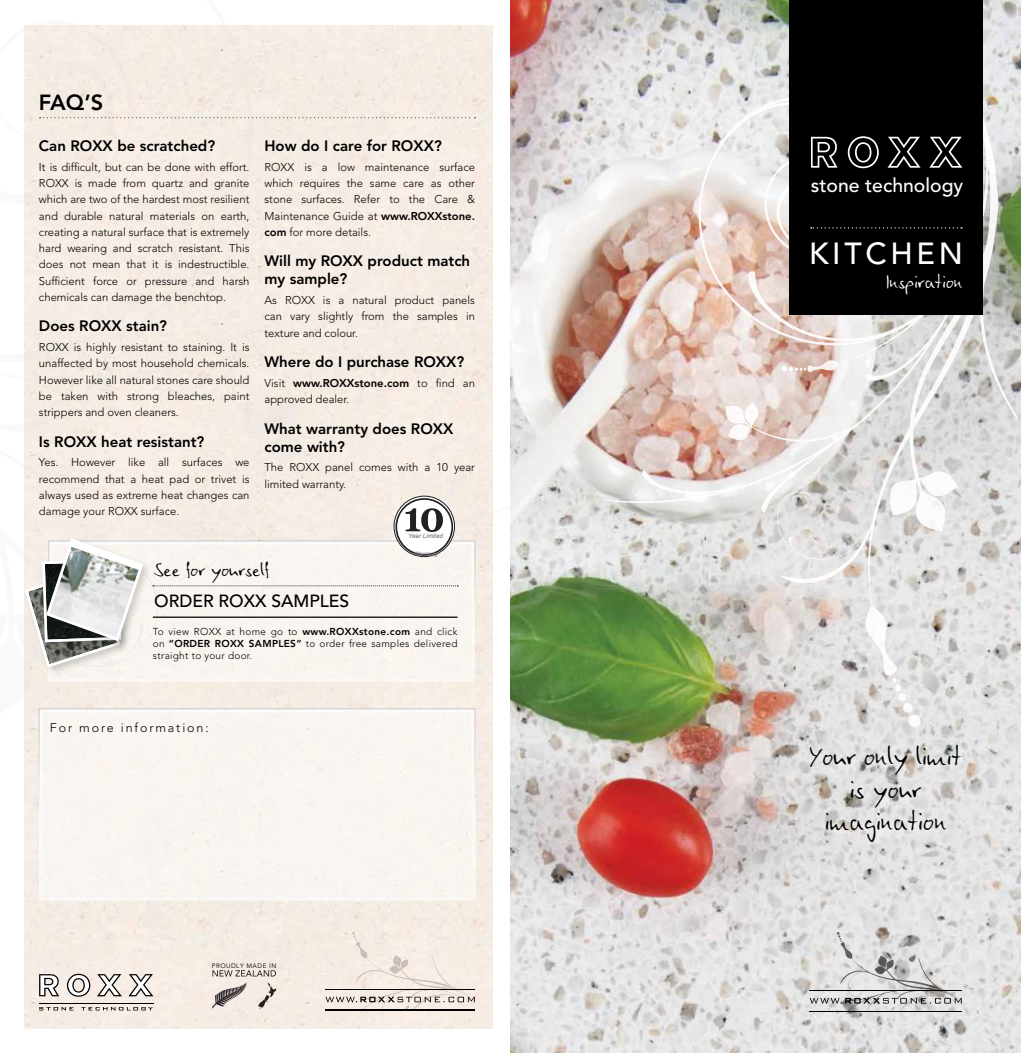
<style>
.page{position:relative;width:1021px;height:1053px;background:#fff}
.page>*{position:absolute;margin:0;border:0;box-sizing:border-box;transform-origin:0 0}
.t1{font:500 30.25px "Avenir LT Std";letter-spacing:.12em;color:#fff}
.t2{font:30px/32.5px "Linotype Ego";color:#000;text-align:center}
.t3{font:800 21.75px "Avenir LT Std";color:#000}
.t4{font:21.25px "Linotype Ego";color:#000}
.t5{font:21.25px "Linotype Ego";color:#fff}
.t6{font:500 19.38px "Avenir LT Std";color:#fff}
.t7{font:500 17.5px "Avenir LT Std";color:#000}
.t8{font:800 15px/18px "Avenir LT Std";color:#000}
.t9{font:300 12.5px "Avenir LT Std";letter-spacing:.15em;color:#000}
.t10{font:300 11.25px/16.2px "Avenir LT Std";color:#000;text-align:justify}
.t11{font:300 10px/12px "Avenir LT Std";letter-spacing:.03em;color:#000;text-align:justify}
.t12{font:6.38px "Avenir LT";letter-spacing:.075em;color:#000}
.t13{font:italic 6.25px "Arial";color:#6d6e71}
.s1{font-weight:800}
</style>
<div class="page">
<div style="left:24px;top:25px;width:469px;height:1004px;background:#f5ece5"></div>
<img style="left:510px;top:0;width:510px;height:1052px">
<img style="left:591px;top:94px;width:426px;height:634px">
<svg style="left:805px;top:740px;width:165px;height:112px;fill:#e1e1e1"></svg>
<svg style="left:40px;top:117px;width:435px;height:1px"></svg>
<div style="left:49px;top:541px;width:426px;height:140px;background:#f9f5f0"></div>
<div style="left:39px;top:708px;width:436px;height:192px;background:#f9f5f1"></div>
<hr style="left:325px;top:1009px;width:150px;height:1px;background:#000">
<svg style="left:325px;top:931px;width:150px;height:72px"></svg>
<hr style="left:809px;top:1010px;width:152px;height:1px;background:#000">
<svg style="left:809px;top:931px;width:152px;height:73px"></svg>
<svg style="left:212px;top:970px;width:64px;height:6px"></svg>
<svg style="left:258px;top:982px;width:18px;height:26px"></svg>
<svg style="left:212px;top:982px;width:35px;height:26px"></svg>
<svg style="left:394px;top:496px;width:60px;height:60px"></svg>
<svg style="left:24px;top:508px;width:434px;height:289px"></svg>
<div style="left:395px;top:498px;width:58px;height:57px;border:2px solid #241f21;border-radius:50%"></div>
<div style="left:789px;top:0;width:193px;height:314px;background:#000"></div>
<svg style="left:810px;top:227px;width:152px;height:1px"></svg>
<svg style="left:811px;top:137px;width:26px;height:31px"></svg>
<svg style="left:847px;top:136px;width:31px;height:32px"></svg>
<svg style="left:887px;top:137px;width:33px;height:31px"></svg>
<svg style="left:929px;top:137px;width:33px;height:31px"></svg>
<svg style="left:39px;top:974px;width:20px;height:22px"></svg>
<svg style="left:67px;top:973px;width:23px;height:23px"></svg>
<svg style="left:97px;top:974px;width:25px;height:22px"></svg>
<hr style="left:39px;top:1003px;width:114px;height:1px;background:#000">
<svg style="left:128px;top:974px;width:25px;height:22px"></svg>
<svg style="left:39px;top:1006px;width:114px;height:4px"></svg>
<h3 class="t3" style="left:39px;top:90px;width:66px">FAQ’S</h3>
<h3 class="t8" style="left:39px;top:137px;width:178px">Can ROXX be scratched?</h3>
<p class="t10" style="left:39px;top:159px;width:212px">It is difficult, but can be done with effort.<br>ROXX is made from quartz and granite which are two of the hardest most resilient and durable natural materials on earth, creating a natural surface that is extremely hard wearing and scratch resistant. This does not mean that it is indestructible.<br>Sufficient force or pressure and harsh chemicals can damage the benchtop.</p>
<h3 class="t8" style="left:39px;top:317px;width:130px">Does ROXX stain?</h3>
<p class="t10" style="left:39px;top:339px;width:212px">ROXX is highly resistant to staining. It is unaffected by most household chemicals.<br>However like all natural stones care should be taken with strong bleaches, paint strippers and oven cleaners.</p>
<h3 class="t8" style="left:39px;top:432px;width:167px">Is ROXX heat resistant?</h3>
<p class="t10" style="left:39px;top:454px;width:212px">Yes. However like all surfaces we recommend that a heat pad or trivet is always used as extreme heat changes can damage your ROXX surface.</p>
<h3 class="t8" style="left:264px;top:137px;width:179px">How do I care for ROXX?</h3>
<p class="t10" style="left:264px;top:159px;width:212px">ROXX is a low maintenance surface which requires the same care as other stone surfaces. Refer to the Care &amp; Maintenance Guide at <span class="s1">www.ROXXstone. com</span> for more details.</p>
<h3 class="t8" style="left:264px;top:252px;width:207px">Will my ROXX product match my sample?</h3>
<p class="t10" style="left:264px;top:292px;width:212px">As ROXX is a natural product panels can vary slightly from the samples in texture and colour.</p>
<h3 class="t8" style="left:264px;top:353px;width:201px">Where do I purchase ROXX?</h3>
<p class="t10" style="left:264px;top:375px;width:212px">Visit <span class="s1">www.ROXXstone.com</span> to find an approved dealer.</p>
<h3 class="t8" style="left:264px;top:419px;width:190px">What warranty does ROXX come with?</h3>
<p class="t10" style="left:264px;top:459px;width:212px">The ROXX panel comes with a 10 year limited warranty.</p>
<p class="t13" style="left:408px;top:532px;width:36px">Year Limited</p>
<p class="t13" style="left:413px;top:549px;width:27px">Warranty</p>
<h3 class="t4" style="left:154px;top:556px;width:117px">See for yourself</h3>
<h3 class="t7" style="left:154px;top:590px;width:197px">ORDER ROXX SAMPLES</h3>
<p class="t11" style="left:153px;top:625px;width:306px">To view ROXX at home go to <span class="s1">www.ROXXstone.com</span> and click on <span class="s1">“ORDER ROXX SAMPLES”</span> to order free samples delivered straight to your door.</p>
<p class="t9" style="left:50px;top:720px;width:160px">For more information:</p>
<p class="t12" style="left:212px;top:962px;width:66px">PROUDLY MADE IN</p>
<h3 class="t6" style="left:810px;top:174px;width:154px">stone technology</h3>
<h1 class="t1" style="left:809px;top:236px;width:155px">KITCHEN</h1>
<h3 class="t5" style="left:886px;top:268px;width:78px">Inspiration</h3>
<h2 class="t2" style="left:809px;top:738px;width:154px">Your only limit is your imagination</h2>
</div>
